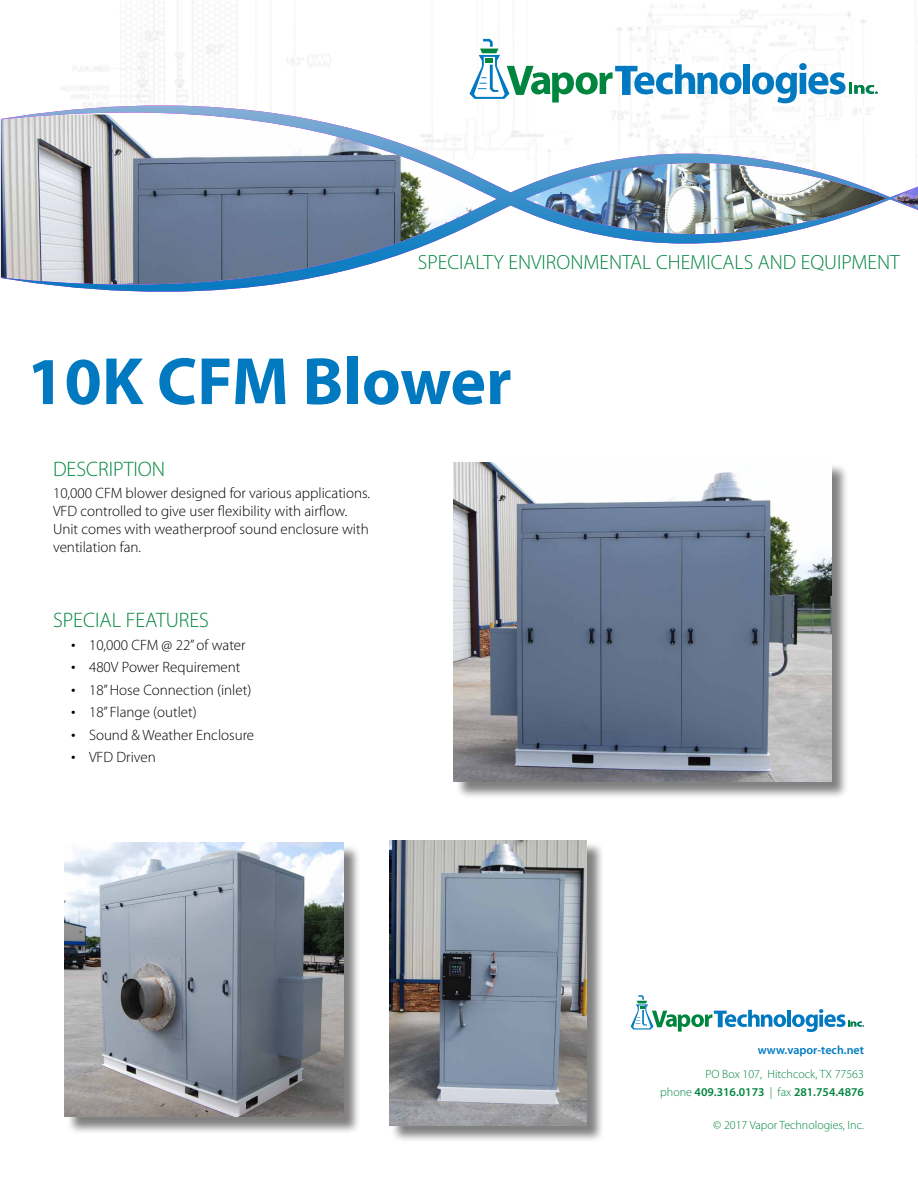
<style>
.page{position:relative;width:918px;height:1188px;background:#fff}
.page>*{position:absolute;margin:0;border:0;box-sizing:border-box;transform-origin:0 0}
.t1{font:700 67.5px "Myriad Pro";color:#0079c1}
.t2{font:300 21px "Myriad Pro";color:#00853f}
.t3{font:300 20.55px "Myriad Pro";color:#00853f}
.t4{font:300 15px/18px "Myriad Pro";color:#000}
.t5{font:300 12px/18px "Myriad Pro";color:#00853f;text-align:right}
.t6{font:600 12px "Myriad Pro";color:#0079c1}
.s1{font-size:18px}
.s2{font-weight:600}
</style>
<div class="page">
<img style="left:719px;top:5px;width:147px;height:101px">
<img style="left:567px;top:106px;width:351px;height:138px">
<svg style="left:1px;top:106px;width:566px;height:186px"></svg>
<svg style="left:470px;top:39px;width:272px;height:64px"></svg>
<div style="left:743px;top:64px;width:7px;height:30px;background:#0079c1"></div>
<svg style="left:752px;top:63px;width:126px;height:40px"></svg>
<svg style="left:631px;top:995px;width:155px;height:37px"></svg>
<hr style="left:787px;top:1010px;width:4px;height:17px;background:#0079c1">
<svg style="left:792px;top:1009px;width:72px;height:23px"></svg>
<div style="left:391px;top:842px;width:213px;height:301px;background:#000;opacity:.5"></div>
<img style="left:389px;top:840px;width:198px;height:285px">
<div style="left:66px;top:844px;width:295px;height:290px;background:#000;opacity:.5"></div>
<img style="left:65px;top:843px;width:279px;height:274px">
<div style="left:455px;top:464px;width:394px;height:335px;background:#000;opacity:.5"></div>
<img style="left:454px;top:462px;width:377px;height:319px">
<h3 class="t3" style="left:418px;top:250px;width:483px">SPECIALTY ENVIRONMENTAL CHEMICALS AND EQUIPMENT</h3>
<h1 class="t1" style="left:27px;top:337px;width:486px">10K CFM Blower</h1>
<h2 class="t2" style="left:53px;top:456px;width:114px">DESCRIPTION</h2>
<p class="t4" style="left:53px;top:484px;width:319px">10,000 CFM blower designed for various applications.<br>VFD controlled to give user flexibility with airflow.<br>Unit comes with weatherproof sound enclosure with ventilation fan.</p>
<h2 class="t2" style="left:53px;top:607px;width:158px">SPECIAL FEATURES</h2>
<p class="t4" style="left:71px;top:635px;width:176px"><span class="s1">•</span> 10,000 CFM @ 22” of water</p>
<p class="t4" style="left:71px;top:658px;width:171px"><span class="s1">•</span> 480V Power Requirement</p>
<p class="t4" style="left:71px;top:680px;width:182px"><span class="s1">•</span> 18” Hose Connection (inlet)</p>
<p class="t4" style="left:71px;top:703px;width:127px"><span class="s1">•</span> 18” Flange (outlet)</p>
<p class="t4" style="left:71px;top:725px;width:185px"><span class="s1">•</span> Sound &amp; Weather Enclosure</p>
<p class="t4" style="left:71px;top:748px;width:86px"><span class="s1">•</span> VFD Driven</p>
<p class="t6" style="left:758px;top:1042px;width:108px">www.vapor-tech.net</p>
<p class="t5" style="left:660px;top:1065px;width:205px">PO Box 107, Hitchcock, TX 77563<br>phone <span class="s2">409.316.0173</span> | fax <span class="s2">281.754.4876</span></p>
<p class="t5" style="left:713px;top:1116px;width:152px">© 2017 Vapor Technologies, Inc.</p>
</div>
